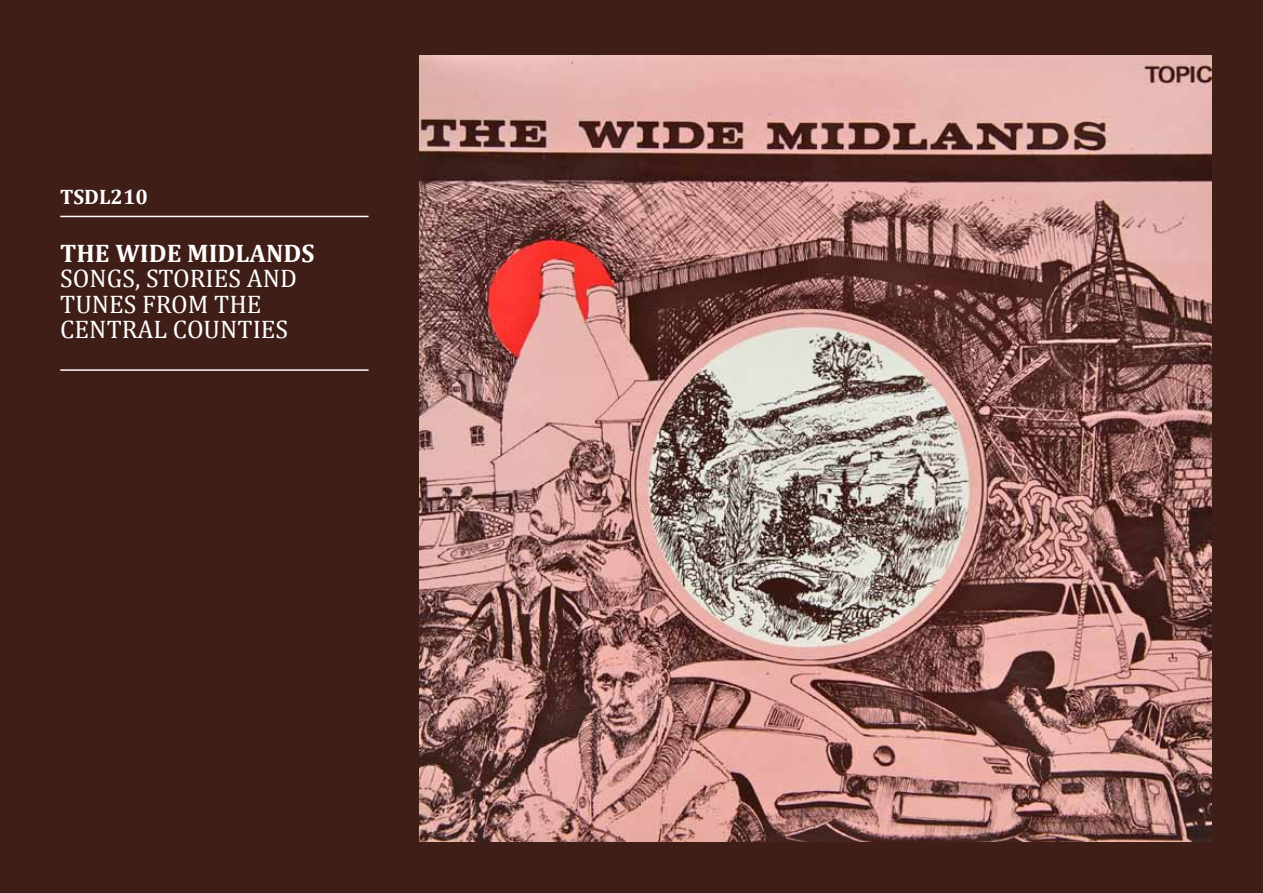
<style>
.page{position:relative;width:1263px;height:893px;background:#3f1e17}
.page>*{position:absolute;margin:0;border:0;box-sizing:border-box;transform-origin:0 0}
.t1{font:25.5px/25.5px "Cambria";color:#fff}
.t2{font:700 25.5px "Cambria";color:#fff}
.t3{font:700 21px "Cambria";color:#fff}
</style>
<div class="page">
<img style="left:420px;top:55px;width:792px;height:787px">
<hr style="left:60px;top:216px;width:309px;height:1px;background:#fff">
<hr style="left:60px;top:369px;width:309px;height:2px;background:#fff">
<p class="t3" style="left:60px;top:184px;width:89px">TSDL210</p>
<p class="t2" style="left:60px;top:238px;width:256px">THE WIDE MIDLANDS</p>
<p class="t1" style="left:60px;top:266px;width:238px">SONGS, STORIES AND<br>TUNES FROM THE<br>CENTRAL COUNTIES</p>
</div>
